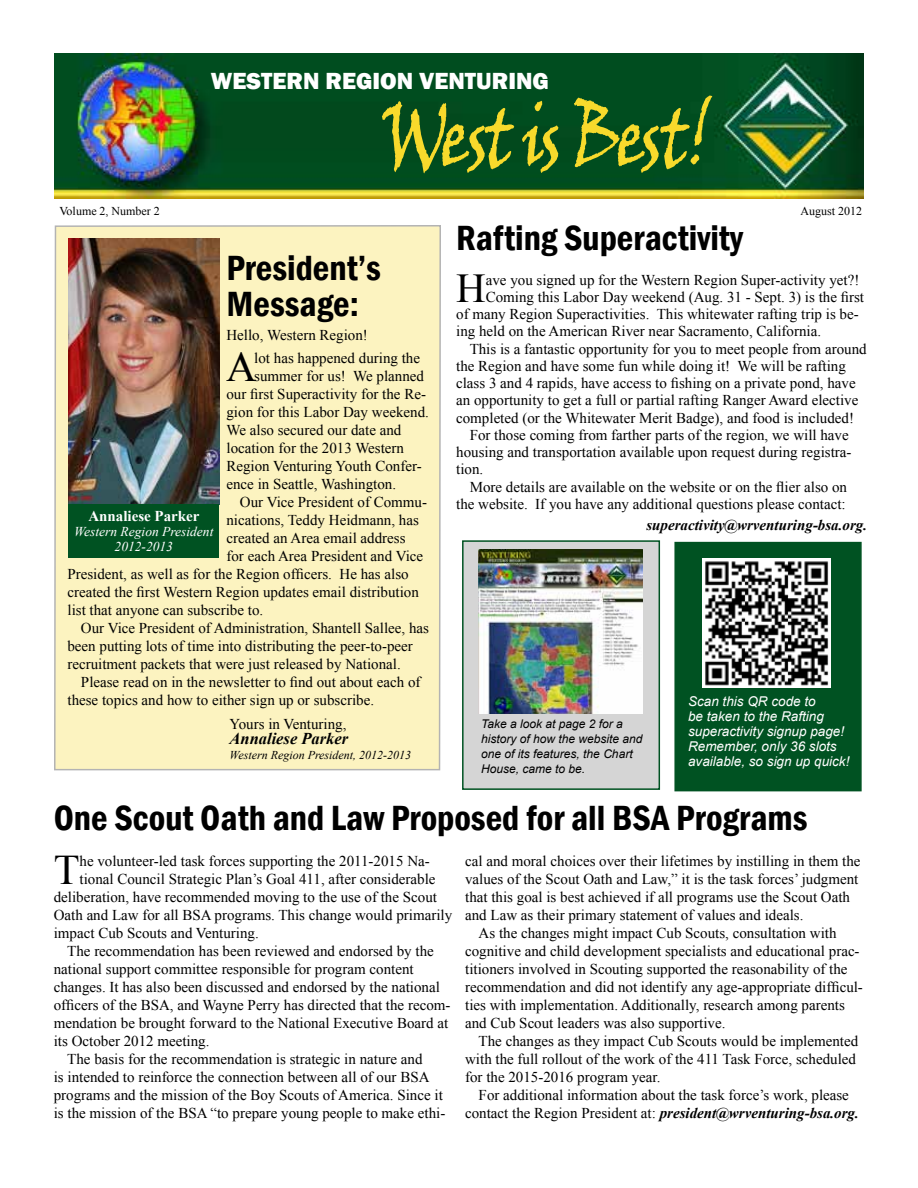
<style>
.page{position:relative;width:918px;height:1188px;background:#fff}
.page>*{position:absolute;margin:0;border:0;box-sizing:border-box;transform-origin:0 0}
.t1{font:82.5px "Viner Hand ITC";letter-spacing:-.06em;color:#f8da2c;scale:.8 1}
.t2{font:42.15px "Times New Roman";color:#000}
.t3{font:41.1px "Times New Roman";color:#000}
.t4{font:600 condensed 36px/36px "Franklin Gothic";color:#000}
.t5{font:800 24px "Franklin Gothic";color:#fff}
.t6{font:italic 700 16.5px "Times New Roman";color:#000}
.t7{font:15px "Times New Roman";color:#000}
.t8{font:italic 700 15px "Times New Roman";color:#000}
.t9{font:700 15px "Times New Roman";color:#fff}
.t10{font:italic 13.5px/15px "Arial";color:#fff}
.t11{font:italic 13.5px/15px "Times New Roman";color:#fff;text-align:center}
.t12{font:italic 12px/15px "Arial";color:#000}
.t13{font:italic 12px "Times New Roman";color:#000}
.t14{font:12px "Times New Roman";color:#000}
.s1{font-size:115.5px}
.s2{font-weight:400;font-style:normal}
</style>
<div class="page">
<div style="left:54px;top:225px;width:387px;height:546px;background:#fcf3c0"></div>
<img style="left:54px;top:54px;width:810px;height:144px">
<img style="left:68px;top:239px;width:151px;height:266px">
<div style="left:68px;top:505px;width:151px;height:53px;background:#005222"></div>
<div style="left:462px;top:540px;width:198px;height:250px;background:#d5d5d5;border:2px solid #005222"></div>
<img style="left:478px;top:549px;width:165px;height:165px">
<div style="left:674px;top:542px;width:188px;height:249px;background:#005222;border:2px solid #005222"></div>
<img style="left:702px;top:558px;width:129px;height:129px">
<h3 class="t5" style="left:211px;top:65px;width:340px">WESTERN REGION VENTURING</h3>
<h1 class="t1" style="left:381px;top:84px;width:415px"><span class="s1">W</span>est is Best!</h1>
<p class="t14" style="left:60px;top:203px;width:102px">Volume 2, Number 2</p>
<p class="t14" style="left:801px;top:203px;width:63px">August 2012</p>
<h3 class="t4" style="left:226px;top:250px;width:156px">President’s<br>Message:</h3>
<p class="t7" style="left:226px;top:325px;width:143px">Hello, Western Region!</p>
<h2 class="t2" style="left:226px;top:338px;width:32px">A</h2>
<p class="t7" style="left:254px;top:348px;width:167px">lot has happened during the</p>
<h3 class="t4" style="left:456px;top:220px;width:288px">Rafting Superactivity</h3>
<h3 class="t3" style="left:456px;top:261px;width:31px">H</h3>
<p class="t7" style="left:486px;top:270px;width:375px">ave you signed up for the Western Region Super-activity yet?!</p>
<p class="t7" style="left:486px;top:287px;width:380px">Coming this Labor Day weekend (Aug. 31 - Sept. 3) is the first</p>
<p class="t7" style="left:456px;top:304px;width:404px">of many Region Superactivities. This whitewater rafting trip is be-</p>
<p class="t7" style="left:456px;top:321px;width:366px">ing held on the American River near Sacramento, California.</p>
<p class="t7" style="left:470px;top:339px;width:399px">This is a fantastic opportunity for you to meet people from around</p>
<p class="t7" style="left:456px;top:356px;width:391px">the Region and have some fun while doing it! We will be rafting</p>
<p class="t7" style="left:456px;top:373px;width:401px">class 3 and 4 rapids, have access to fishing on a private pond, have</p>
<p class="t7" style="left:456px;top:390px;width:404px">an opportunity to get a full or partial rafting Ranger Award elective</p>
<p class="t7" style="left:456px;top:408px;width:399px">completed (or the Whitewater Merit Badge), and food is included!</p>
<p class="t7" style="left:470px;top:425px;width:381px">For those coming from farther parts of the region, we will have</p>
<p class="t7" style="left:456px;top:442px;width:397px">housing and transportation available upon request during registra-</p>
<p class="t7" style="left:456px;top:459px;width:29px">tion.</p>
<p class="t7" style="left:470px;top:477px;width:379px">More details are available on the website or on the flier also on</p>
<p class="t7" style="left:456px;top:494px;width:391px">the website. If you have any additional questions please contact:</p>
<p class="t8" style="left:646px;top:515px;width:222px">superactivity@wrventuring-bsa.org.</p>
<p class="t7" style="left:254px;top:366px;width:171px">summer for us! We planned</p>
<p class="t7" style="left:226px;top:384px;width:201px">our first Superactivity for the Re-</p>
<p class="t7" style="left:226px;top:402px;width:204px">gion for this Labor Day weekend.</p>
<p class="t7" style="left:226px;top:420px;width:176px">We also secured our date and</p>
<p class="t7" style="left:226px;top:438px;width:179px">location for the 2013 Western</p>
<p class="t7" style="left:226px;top:456px;width:197px">Region Venturing Youth Confer-</p>
<p class="t7" style="left:226px;top:474px;width:171px">ence in Seattle, Washington.</p>
<p class="t7" style="left:240px;top:492px;width:189px">Our Vice President of Commu-</p>
<p class="t7" style="left:226px;top:510px;width:194px">nications, Teddy Heidmann, has</p>
<p class="t7" style="left:226px;top:528px;width:181px">created an Area email address</p>
<p class="t7" style="left:226px;top:546px;width:198px">for each Area President and Vice</p>
<p class="t7" style="left:67px;top:564px;width:343px">President, as well as for the Region officers. He has also</p>
<p class="t7" style="left:67px;top:582px;width:353px">created the first Western Region updates email distribution</p>
<p class="t7" style="left:67px;top:600px;width:197px">list that anyone can subscribe to.</p>
<p class="t7" style="left:81px;top:618px;width:350px">Our Vice President of Administration, Shantell Sallee, has</p>
<p class="t7" style="left:67px;top:636px;width:347px">been putting lots of time into distributing the peer-to-peer</p>
<p class="t7" style="left:67px;top:654px;width:335px">recruitment packets that were just released by National.</p>
<p class="t7" style="left:81px;top:672px;width:341px">Please read on in the newsletter to find out about each of</p>
<p class="t7" style="left:67px;top:690px;width:308px">these topics and how to either sign up or subscribe.</p>
<p class="t7" style="left:229px;top:714px;width:118px">Yours in Venturing,</p>
<p class="t6" style="left:230px;top:727px;width:120px">Annaliese Parker</p>
<p class="t13" style="left:230px;top:746px;width:183px">Western Region President, 2012-2013</p>
<p class="t9" style="left:88px;top:506px;width:113px">Annaliese Parker</p>
<p class="t11" style="left:74px;top:524px;width:141px">Western Region President<br>2012-2013</p>
<p class="t10" style="left:688px;top:694px;width:163px">Scan this QR code to<br>be taken to the Rafting superactivity signup page!<br>Remember, only 36 slots available, so sign up quick!</p>
<h3 class="t4" style="left:54px;top:799px;width:755px">One Scout Oath and Law Proposed for all BSA Programs</h3>
<h2 class="t2" style="left:54px;top:841px;width:27px">T</h2>
<p class="t7" style="left:80px;top:850px;width:352px">he volunteer-led task forces supporting the 2011-2015 Na-</p>
<p class="t12" style="left:481px;top:717px;width:163px">Take a look at page 2 for a history of how the website and one of its features, the Chart<br>House, came to be.</p>
<p class="t7" style="left:465px;top:850px;width:397px">cal and moral choices over their lifetimes by instilling in them the</p>
<p class="t7" style="left:465px;top:868px;width:395px">values of the Scout Oath and Law,” it is the task forces’ judgment</p>
<p class="t7" style="left:465px;top:886px;width:386px">that this goal is best achieved if all programs use the Scout Oath</p>
<p class="t7" style="left:465px;top:904px;width:340px">and Law as their primary statement of values and ideals.</p>
<p class="t7" style="left:479px;top:922px;width:359px">As the changes might impact Cub Scouts, consultation with</p>
<p class="t7" style="left:465px;top:940px;width:396px">cognitive and child development specialists and educational prac-</p>
<p class="t7" style="left:465px;top:958px;width:384px">titioners involved in Scouting supported the reasonability of the</p>
<p class="t7" style="left:465px;top:976px;width:399px">recommendation and did not identify any age-appropriate difficul-</p>
<p class="t7" style="left:465px;top:994px;width:381px">ties with implementation. Additionally, research among parents</p>
<p class="t7" style="left:465px;top:1012px;width:262px">and Cub Scout leaders was also supportive.</p>
<p class="t7" style="left:479px;top:1030px;width:381px">The changes as they impact Cub Scouts would be implemented</p>
<p class="t7" style="left:465px;top:1048px;width:392px">with the full rollout of the work of the 411 Task Force, scheduled</p>
<p class="t7" style="left:465px;top:1066px;width:197px">for the 2015-2016 program year.</p>
<p class="t7" style="left:479px;top:1084px;width:372px">For additional information about the task force’s work, please</p>
<p class="t8" style="left:465px;top:1102px;width:395px"><span class="s2">contact the Region President at:</span> president@wrventuring-bsa.org.</p>
<p class="t7" style="left:80px;top:868px;width:358px">tional Council Strategic Plan’s Goal 411, after considerable</p>
<p class="t7" style="left:54px;top:886px;width:385px">deliberation, have recommended moving to the use of the Scout</p>
<p class="t7" style="left:54px;top:904px;width:400px">Oath and Law for all BSA programs. This change would primarily</p>
<p class="t7" style="left:54px;top:922px;width:207px">impact Cub Scouts and Venturing.</p>
<p class="t7" style="left:67px;top:940px;width:368px">The recommendation has been reviewed and endorsed by the</p>
<p class="t7" style="left:54px;top:958px;width:361px">national support committee responsible for program content</p>
<p class="t7" style="left:54px;top:976px;width:388px">changes. It has also been discussed and endorsed by the national</p>
<p class="t7" style="left:54px;top:994px;width:398px">officers of the BSA, and Wayne Perry has directed that the recom-</p>
<p class="t7" style="left:54px;top:1012px;width:396px">mendation be brought forward to the National Executive Board at</p>
<p class="t7" style="left:54px;top:1030px;width:157px">its October 2012 meeting.</p>
<p class="t7" style="left:67px;top:1048px;width:357px">The basis for the recommendation is strategic in nature and</p>
<p class="t7" style="left:54px;top:1066px;width:377px">is intended to reinforce the connection between all of our BSA</p>
<p class="t7" style="left:54px;top:1084px;width:391px">programs and the mission of the Boy Scouts of America. Since it</p>
<p class="t7" style="left:54px;top:1102px;width:393px">is the mission of the BSA “to prepare young people to make ethi-</p>
</div>
